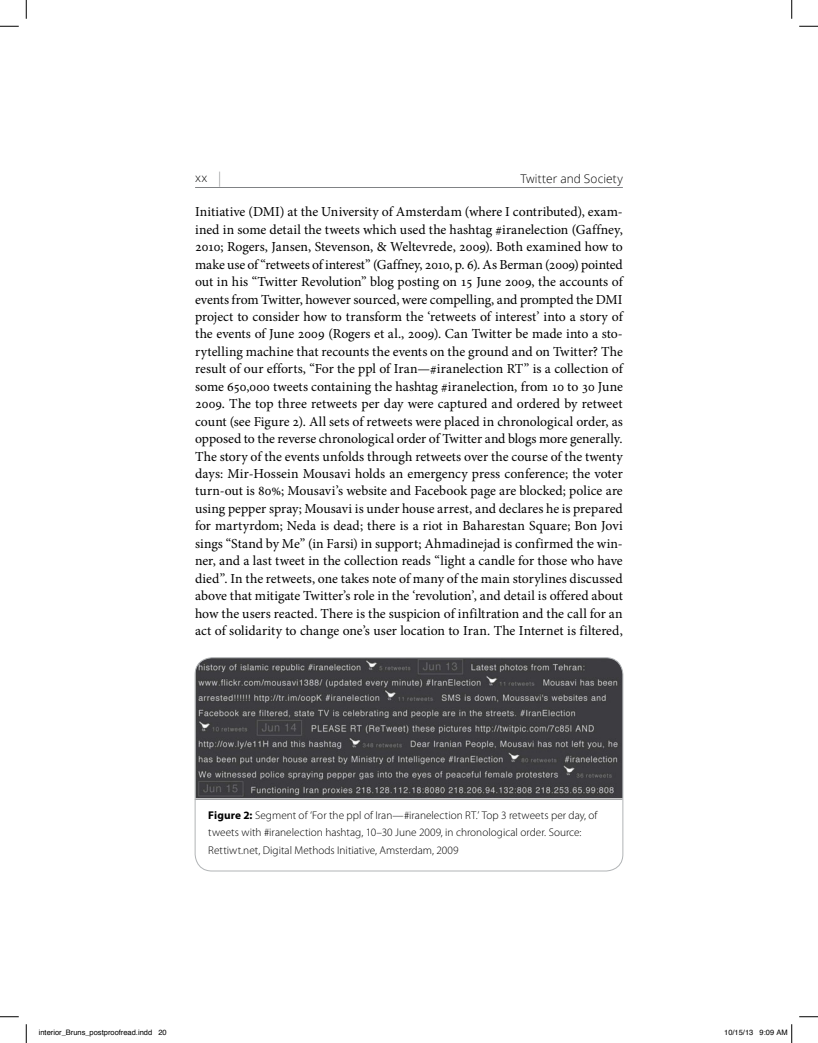
<style>
.page{position:relative;width:818px;height:1043px;background:#fff}
.page>*{position:absolute;margin:0;border:0;box-sizing:border-box;transform-origin:0 0}
.t1{font:13.75px/17.4px "Minion Pro";letter-spacing:.01em;color:#000;text-align:justify}
.t2{font:300 11.88px "Open Sans";letter-spacing:.01em;color:#000}
.t3{font:300 11.25px/17.5px "Myriad Pro";color:#000}
.t4{font:7.5px "Helvetica";color:#000}
.s1{font-size:14.88px;color:#808285}
.s2{font-weight:700}
</style>
<div class="page">
<hr style="left:195px;top:187px;width:427px;height:1px;background:#808285">
<hr style="left:195px;top:799px;width:427px;height:1px;background:#939598">
<img style="left:195px;top:657px;width:427px;height:141px">
<div style="left:195px;top:657px;width:428px;height:214px;border:1px solid #b1b4b6;border-radius:17px"></div>
<svg style="left:0;top:25px;width:19px;height:2px"></svg>
<svg style="left:799px;top:25px;width:19px;height:2px"></svg>
<svg style="left:0;top:1016px;width:19px;height:1px"></svg>
<svg style="left:799px;top:1016px;width:19px;height:1px"></svg>
<svg style="left:25px;top:0;width:2px;height:19px"></svg>
<svg style="left:25px;top:1024px;width:2px;height:18px"></svg>
<svg style="left:791px;top:0;width:1px;height:19px"></svg>
<svg style="left:791px;top:1024px;width:1px;height:18px"></svg>
<p class="t2" style="left:195px;top:169px;width:29px">xx <span class="s1">|</span></p>
<p class="t2" style="left:520px;top:170px;width:104px">Twitter and Society</p>
<p class="t1" style="left:195px;top:203px;width:429px">Initiative (DMI) at the University of Amsterdam (where I contributed), exam&shy;ined in some detail the tweets which used the hashtag #iranelection (Gaffney, 2010; Rogers, Jansen, Stevenson, &amp; Weltevrede, 2009). Both examined how to make use of “retweets of interest” (Gaffney, 2010, p. 6). As Berman (2009) pointed out in his “Twitter Revolution” blog posting on 15 June 2009, the accounts of events from Twitter, however sourced, were compelling, and prompted the DMI project to consider how to transform the ‘retweets of interest’ into a story of the events of June 2009 (Rogers et al., 2009). Can Twitter be made into a sto&shy;rytelling machine that recounts the events on the ground and on Twitter? The result of our efforts, “For the ppl of Iran—#iranelection RT” is a collection of some 650,000 tweets containing the hashtag #iranelection, from 10 to 30 June 2009. The top three retweets per day were captured and ordered by retweet count (see Figure 2). All sets of retweets were placed in chronological order, as opposed to the reverse chronological order of Twitter and blogs more generally.<br>The story of the events unfolds through retweets over the course of the twenty days: Mir-Hossein Mousavi holds an emergency press conference; the voter turn-out is 80%; Mousavi’s website and Facebook page are blocked; police are using pepper spray; Mousavi is under house arrest, and declares he is prepared for martyrdom; Neda is dead; there is a riot in Baharestan Square; Bon Jovi sings “Stand by Me” (in Farsi) in support; Ahmadinejad is confirmed the win&shy;ner, and a last tweet in the collection reads “light a candle for those who have died”. In the retweets, one takes note of many of the main storylines discussed above that mitigate Twitter’s role in the ‘revolution’, and detail is offered about how the users reacted. There is the suspicion of infiltration and the call for an act of solidarity to change one’s user location to Iran. The Internet is filtered,</p>
<p class="t3" style="left:208px;top:806px;width:391px"><span class="s2">Figure 2:</span> Segment of ‘For the ppl of Iran—#iranelection RT .’ Top 3 retweets per day, of tweets with #iranelection hashtag, 10–30 June 2009, in chronological order. Source:<br>Rettiwt.net, Digital Methods Initiative, Amsterdam, 2009</p>
<p class="t4" style="left:39px;top:1027px;width:129px">interior_Bruns_postproofread.indd 20</p>
<p class="t4" style="left:724px;top:1027px;width:65px">10/15/13 9:09 AM</p>
</div>
